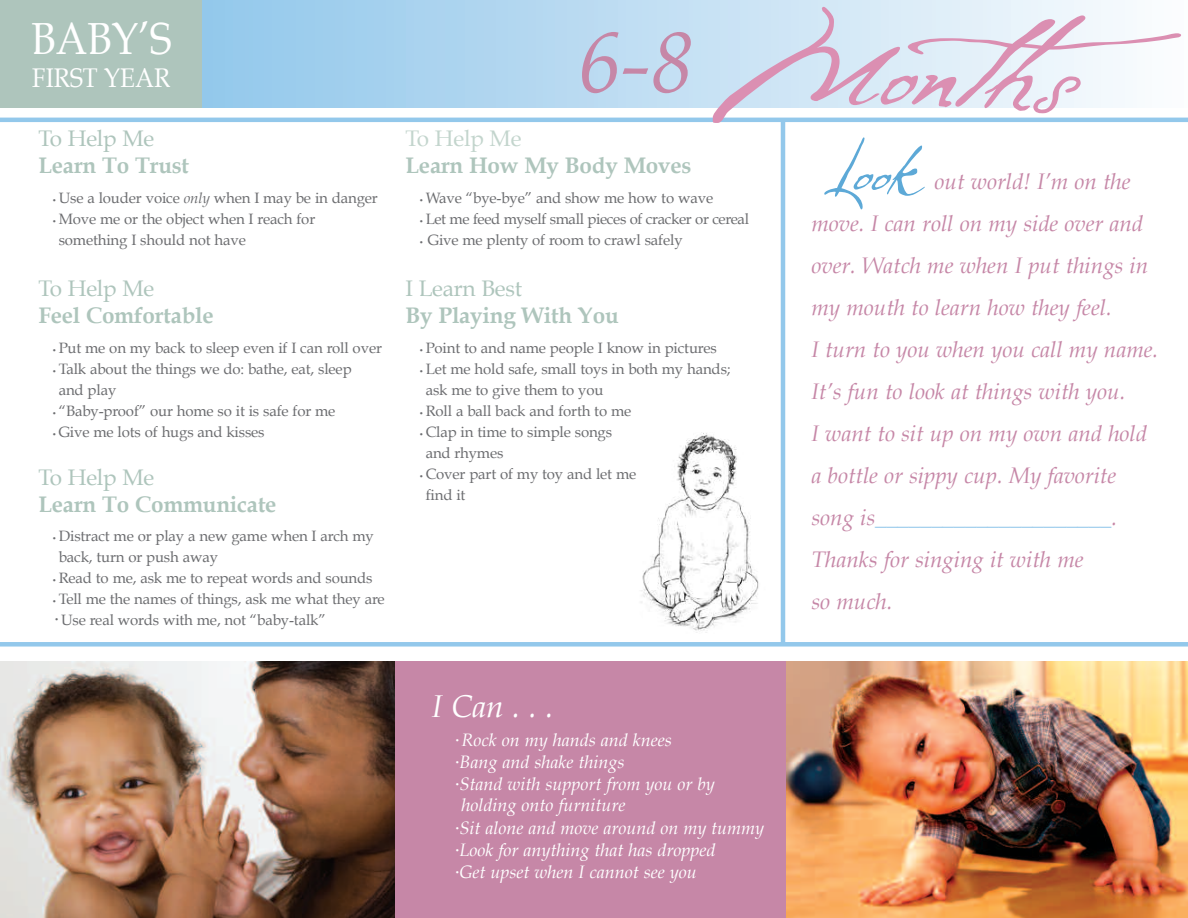
<style>
.page{position:relative;width:1188px;height:918px;background:#fff}
.page>*{position:absolute;margin:0;border:0;box-sizing:border-box;transform-origin:0 0}
.t1{font:italic 87px "Book Antiqua";color:#c687a7}
.t2{font:45px "Book Antiqua";color:#fff;scale:.9 1}
.t3{font:italic 31.5px "Book Antiqua";color:#fff}
.t4{font:27px "Book Antiqua";color:#fff;scale:.9 1}
.t5{font:italic 22.5px/42px "Book Antiqua";color:#c687a7}
.t6{font:700 22.5px "Book Antiqua";letter-spacing:-.01em;color:#aec5bc}
.t7{font:22.5px "Book Antiqua";letter-spacing:-.01em;color:#aec5bc}
.t8{font:22.5px "Book Antiqua";letter-spacing:-.01em;color:#c3d5cd}
.t9{font:italic 18px/21px "Book Antiqua";color:#fff}
.t10{font:15px/21px "Book Antiqua";letter-spacing:-.01em;color:#6c6d70}
.s1{font-size:7.5px}
.s2{font-style:italic}
.s3{color:#93c8eb}
</style>
<div class="page">
<div style="left:202px;top:0;width:986px;height:108px;background:linear-gradient(to right,#91c7ea,#fbfcfe)"></div>
<div style="left:0;top:0;width:202px;height:108px;background:#aec5bc"></div>
<img style="left:0;top:662px;width:396px;height:256px">
<div style="left:396px;top:662px;width:392px;height:256px;background:#c687a7"></div>
<img style="left:787px;top:662px;width:401px;height:256px">
<hr style="left:0;top:118px;width:1188px;height:4px;background:#93c8eb">
<div style="left:0;top:642px;width:1188px;height:5px;background:#93c8eb"></div>
<hr style="left:781px;top:120px;width:4px;height:523px;background:#93c8eb">
<svg style="left:713px;top:7px;width:469px;height:202px"></svg>
<img style="left:641px;top:432px;width:118px;height:201px">
<h2 class="t2" style="left:31px;top:13px;width:158px">BaBy’s</h2>
<h3 class="t4" style="left:32px;top:63px;width:155px">First year</h3>
<h3 class="t7" style="left:38px;top:126px;width:117px">to Help Me</h3>
<h3 class="t6" style="left:38px;top:153px;width:152px">Learn To Trust</h3>
<p class="t10" style="left:52px;top:188px;width:327px"><span class="s1">•</span> Use a louder voice <span class="s2">only</span> when i may be in danger</p>
<p class="t10" style="left:59px;top:209px;width:258px;text-indent:-6px"><span class="s1">•</span> Move me or the object when i reach for something i should not have</p>
<h3 class="t7" style="left:38px;top:275px;width:117px">to Help Me</h3>
<h3 class="t6" style="left:38px;top:302px;width:177px">Feel Comfortable</h3>
<p class="t10" style="left:52px;top:337px;width:331px"><span class="s1">•</span> Put me on my back to sleep even if i can roll over</p>
<p class="t10" style="left:59px;top:358px;width:295px;text-indent:-6px"><span class="s1">•</span> talk about the things we do: bathe, eat, sleep and play</p>
<p class="t10" style="left:52px;top:400px;width:285px"><span class="s1">•</span> “Baby-proof” our home so it is safe for me</p>
<p class="t10" style="left:52px;top:421px;width:214px"><span class="s1">•</span> Give me lots of hugs and kisses</p>
<h3 class="t7" style="left:38px;top:464px;width:117px">to Help Me</h3>
<h3 class="t6" style="left:38px;top:491px;width:240px">Learn To Communicate</h3>
<p class="t10" style="left:59px;top:526px;width:317px;text-indent:-6px"><span class="s1">•</span> Distract me or play a new game when i arch my back, turn or push away</p>
<p class="t10" style="left:52px;top:568px;width:322px"><span class="s1">•</span> read to me, ask me to repeat words and sounds</p>
<p class="t10" style="left:52px;top:589px;width:334px"><span class="s1">•</span> tell me the names of things, ask me what they are</p>
<p class="t10" style="left:55px;top:610px;width:273px"><sup>•</sup> Use real words with me, not “baby-talk”</p>
<h1 class="t1" style="left:578px;top:12px;width:117px">6-8</h1>
<h3 class="t8" style="left:405px;top:126px;width:117px">to Help Me</h3>
<h3 class="t6" style="left:405px;top:153px;width:288px">Learn How My Body Moves</h3>
<p class="t10" style="left:419px;top:188px;width:296px"><span class="s1">•</span> Wave “bye-bye” and show me how to wave</p>
<p class="t10" style="left:419px;top:209px;width:331px"><span class="s1">•</span> Let me feed myself small pieces of cracker or cereal</p>
<p class="t10" style="left:419px;top:230px;width:265px"><span class="s1">•</span> Give me plenty of room to crawl safely</p>
<h3 class="t7" style="left:405px;top:275px;width:118px">i Learn Best</h3>
<h3 class="t6" style="left:405px;top:302px;width:215px">By Playing With You</h3>
<p class="t10" style="left:419px;top:337px;width:299px"><span class="s1">•</span> Point to and name people i know in pictures</p>
<p class="t10" style="left:426px;top:358px;width:306px;text-indent:-6px"><span class="s1">•</span> Let me hold safe, small toys in both my hands; ask me to give them to you</p>
<p class="t10" style="left:419px;top:400px;width:214px"><span class="s1">•</span> roll a ball back and forth to me</p>
<p class="t10" style="left:426px;top:421px;width:188px;text-indent:-6px"><span class="s1">•</span> Clap in time to simple songs and rhymes</p>
<p class="t10" style="left:426px;top:463px;width:212px;text-indent:-6px"><span class="s1">•</span> Cover part of my toy and let me find it</p>
<h3 class="t3" style="left:432px;top:688px;width:123px">ICan...</h3>
<p class="t9" style="left:455px;top:730px;width:218px"><sup>•</sup> Rock on my hands and knees</p>
<p class="t9" style="left:455px;top:752px;width:171px"><sup>•</sup>Bang and shake things</p>
<p class="t9" style="left:462px;top:774px;width:255px;text-indent:-6px"><sup>•</sup>Stand with support from you or by holding onto furniture</p>
<p class="t9" style="left:455px;top:817px;width:311px"><sup>•</sup>Sit alone and move around on my tummy</p>
<p class="t9" style="left:455px;top:839px;width:262px"><sup>•</sup>Look for anything that has dropped</p>
<p class="t9" style="left:455px;top:861px;width:243px"><sup>•</sup>Get upset when I cannot see you</p>
<p class="t5" style="left:811px;top:160px;width:348px;text-indent:123px">out world! I’m on the move. I can roll on my side over and over. Watch me when I put things in my mouth to learn how they feel.<br>I turn to you when you call my name.<br>It’s fun to look at things with you.<br>I want to sit up on my own and hold a bottle or sippy cup. My favorite song is<span class="s3">_____________________</span>.<br>Thanks for singing it with me<br>so much.</p>
</div>
